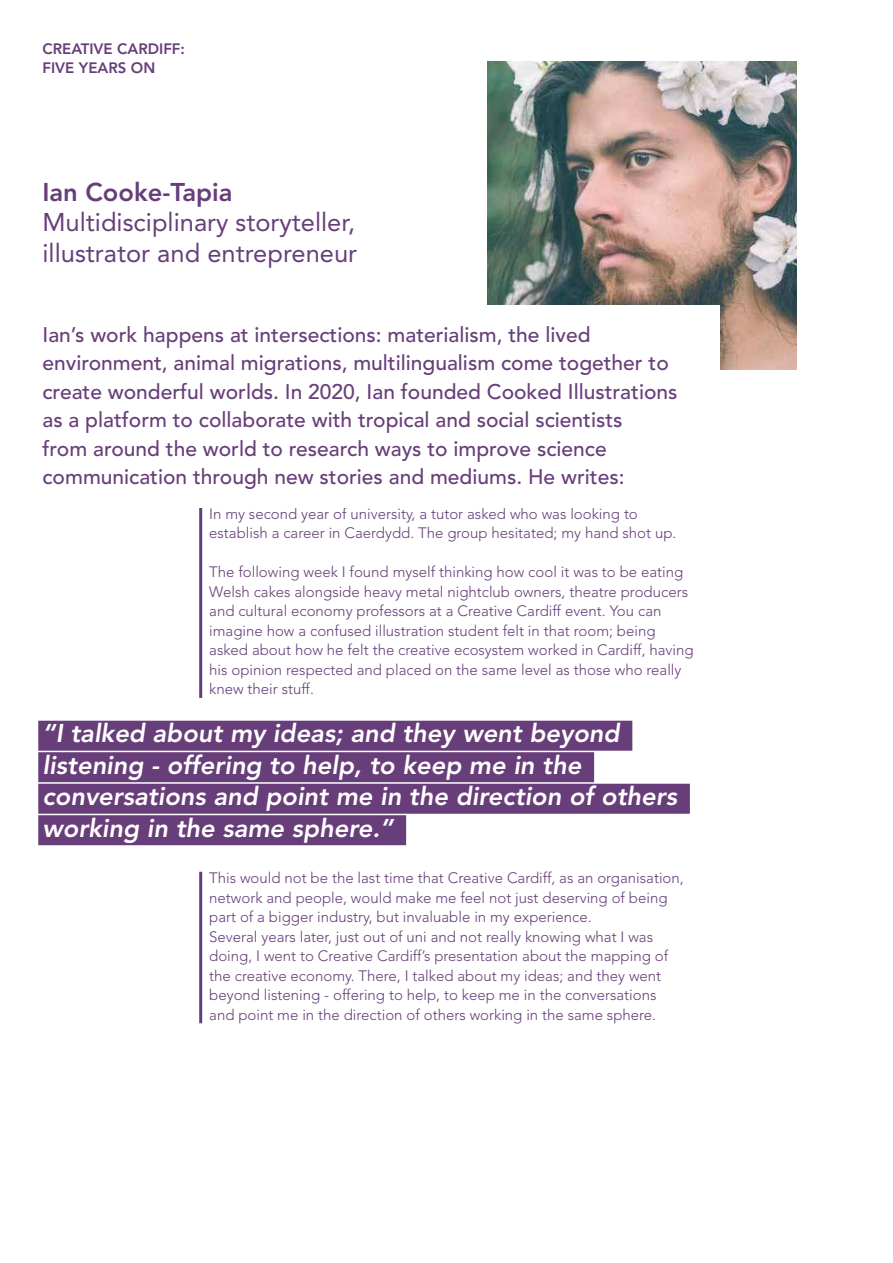
<style>
.page{position:relative;width:893px;height:1263px;background:#fff}
.page>*{position:absolute;margin:0;border:0;box-sizing:border-box;transform-origin:0 0}
.t1{font:italic 800 25.5px/31.5px "Avenir LT Std";color:#fff}
.t2{font:25.5px/30.6px "Avenir LT Std";color:#673e79}
.t3{font:800 25.5px "Avenir LT Std";color:#673e79}
.t4{font:500 21px/28.5px "Avenir LT Std";color:#673e79}
.t5{font:300 15px/19.5px "Avenir LT Std";color:#673e79}
.t6{font:800 15px/18.8px "Avenir LT Std";color:#673e79}
</style>
<div class="page">
<hr style="left:199px;top:507px;width:3px;height:191px;background:#673e79">
<img style="left:487px;top:61px;width:309px;height:309px">
<div style="left:43px;top:305px;width:677px;height:202px;background:#fff"></div>
<div style="left:38px;top:721px;width:594px;height:30px;background:#673e79"></div>
<div style="left:38px;top:752px;width:556px;height:30px;background:#673e79"></div>
<div style="left:38px;top:784px;width:652px;height:30px;background:#673e79"></div>
<div style="left:38px;top:815px;width:368px;height:30px;background:#673e79"></div>
<hr style="left:199px;top:872px;width:3px;height:151px;background:#673e79">
<p class="t6" style="left:43px;top:39px;width:144px">CREATIVE CARDIFF:<br>FIVE YEARS ON</p>
<h1 class="t3" style="left:43px;top:177px;width:192px">Ian Cooke-Tapia</h1>
<h1 class="t2" style="left:43px;top:207px;width:316px">Multidisciplinary storyteller, illustrator and entrepreneur</h1>
<p class="t4" style="left:43px;top:321px;width:636px">Ian’s work happens at intersections: materialism, the lived environment, animal migrations, multilingualism come together to create wonderful worlds. In 2020, Ian founded Cooked Illustrations as a platform to collaborate with tropical and social scientists<br>from around the world to research ways to improve science communication through new stories and mediums. He writes:</p>
<p class="t5" style="left:209px;top:504px;width:469px">In my second year of university, a tutor asked who was looking to establish a career in Caerdydd. The group hesitated; my hand shot up.</p>
<p class="t5" style="left:209px;top:562px;width:486px">The following week I found myself thinking how cool it was to be eating Welsh cakes alongside heavy metal nightclub owners, theatre producers and cultural economy professors at a Creative Cardiff event. You can imagine how a confused illustration student felt in that room; being asked about how he felt the creative ecosystem worked in Cardiff, having his opinion respected and placed on the same level as those who really knew their stuff.</p>
<h1 class="t1" style="left:43px;top:718px;width:636px">“I talked about my ideas; and they went beyond listening - offering to help, to keep me in the conversations and point me in the direction of others working in the same sphere.”</h1>
<p class="t5" style="left:209px;top:868px;width:476px">This would not be the last time that Creative Cardiff, as an organisation, network and people, would make me feel not just deserving of being part of a bigger industry, but invaluable in my experience.<br>Several years later, just out of uni and not really knowing what I was doing, I went to Creative Cardiff’s presentation about the mapping of the creative economy. There, I talked about my ideas; and they went beyond listening - offering to help, to keep me in the conversations and point me in the direction of others working in the same sphere.</p>
</div>
